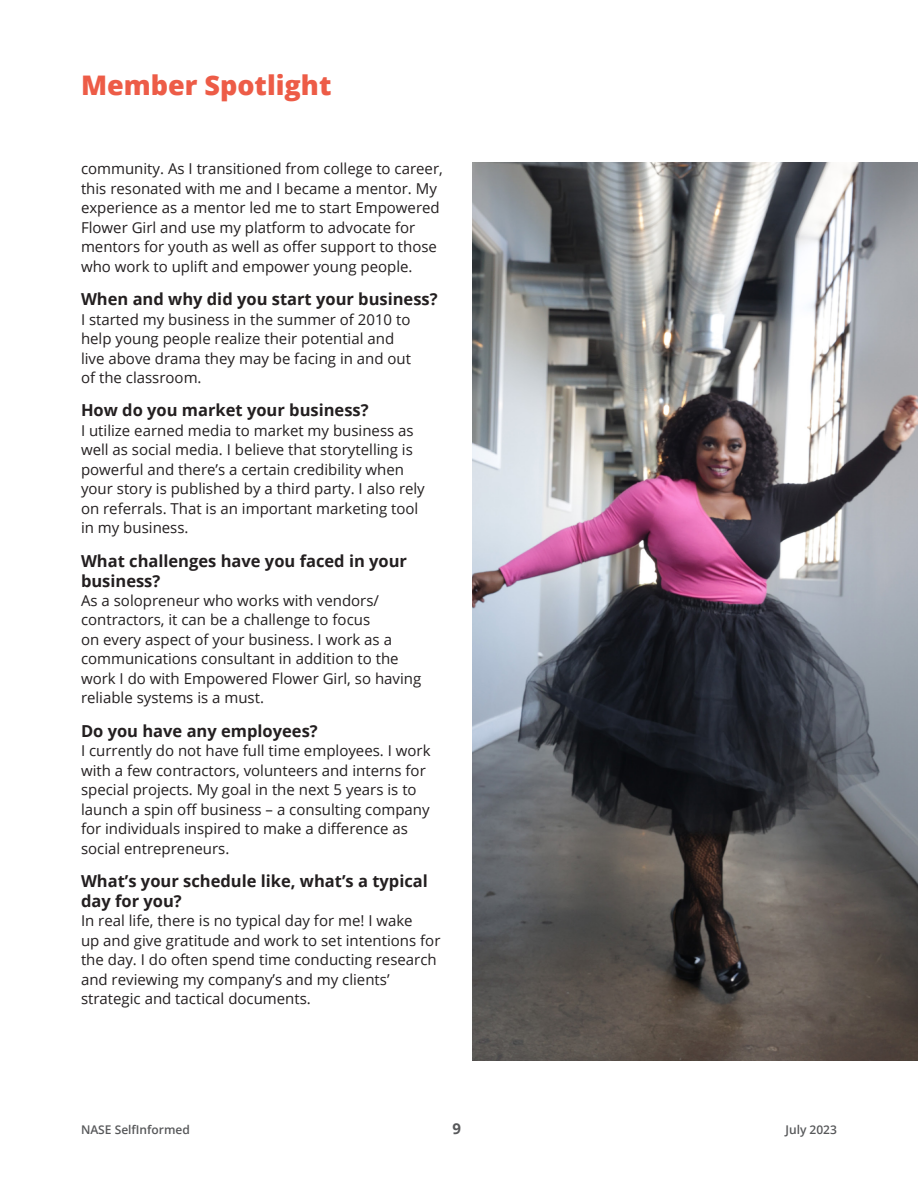
<style>
.page{position:relative;width:918px;height:1188px;background:#fff}
.page>*{position:absolute;margin:0;border:0;box-sizing:border-box;transform-origin:0 0}
.NASE_Body_Copy{font:800 27px "Open Sans";color:#ed5c47}
.NASE_Body_Copy-2{font:700 16.5px/19.8px "Open Sans";color:#231f20}
.NASE_Body_Copy-3{font:15px/19.5px "Open Sans";color:#231f20}
.t1{font:700 15px "Open Sans";color:#57585a}
.t2{font:600 12px "Open Sans";color:#57585a}
</style>
<div class="page">
<img style="left:472px;top:162px;width:446px;height:899px">
<p class="NASE_Body_Copy" style="left:81px;top:65px;width:252px">Member Spotlight</p>
<p class="NASE_Body_Copy-3" style="left:81px;top:159px;width:363px">community. As I transitioned from college to career, this resonated with me and I became a mentor. My experience as a mentor led me to start Empowered Flower Girl and use my platform to advocate for mentors for youth as well as offer support to those who work to uplift and empower young people.</p>
<p class="NASE_Body_Copy-2" style="left:81px;top:289px;width:358px">When and why did you start your business?</p>
<p class="NASE_Body_Copy-3" style="left:81px;top:309px;width:332px">I started my business in the summer of 2010 to help young people realize their potential and live above drama they may be facing in and out of the classroom.</p>
<p class="NASE_Body_Copy-2" style="left:81px;top:400px;width:289px">How do you market your business?</p>
<p class="NASE_Body_Copy-3" style="left:81px;top:420px;width:345px">I utilize earned media to market my business as well as social media. I believe that storytelling is powerful and there’s a certain credibility when your story is published by a third party. I also rely on referrals. That is an important marketing tool in my business.</p>
<p class="NASE_Body_Copy-2" style="left:81px;top:550px;width:328px">What challenges have you faced in your business?</p>
<p class="NASE_Body_Copy-3" style="left:81px;top:590px;width:342px">As a solopreneur who works with vendors/ contractors, it can be a challenge to focus<br>on every aspect of your business. I work as a communications consultant in addition to the work I do with Empowered Flower Girl, so having reliable systems is a must.</p>
<p class="NASE_Body_Copy-2" style="left:81px;top:720px;width:238px">Do you have any employees?</p>
<p class="NASE_Body_Copy-3" style="left:81px;top:741px;width:351px">I currently do not have full time employees. I work with a few contractors, volunteers and interns for special projects. My goal in the next 5 years is to launch a spin off business – a consulting company for individuals inspired to make a difference as social entrepreneurs.</p>
<p class="NASE_Body_Copy-2" style="left:81px;top:871px;width:348px">What’s your schedule like, what’s a typical day for you?</p>
<p class="NASE_Body_Copy-3" style="left:81px;top:911px;width:361px">In real life, there is no typical day for me! I wake<br>up and give gratitude and work to set intentions for the day. I do often spend time conducting research and reviewing my company’s and my clients’ strategic and tactical documents.</p>
<p class="t2" style="left:81px;top:1121px;width:110px">NASE SelfInformed</p>
<p class="t1" style="left:453px;top:1118px;width:10px">9</p>
<p class="t2" style="left:786px;top:1121px;width:53px">July 2023</p>
</div>
